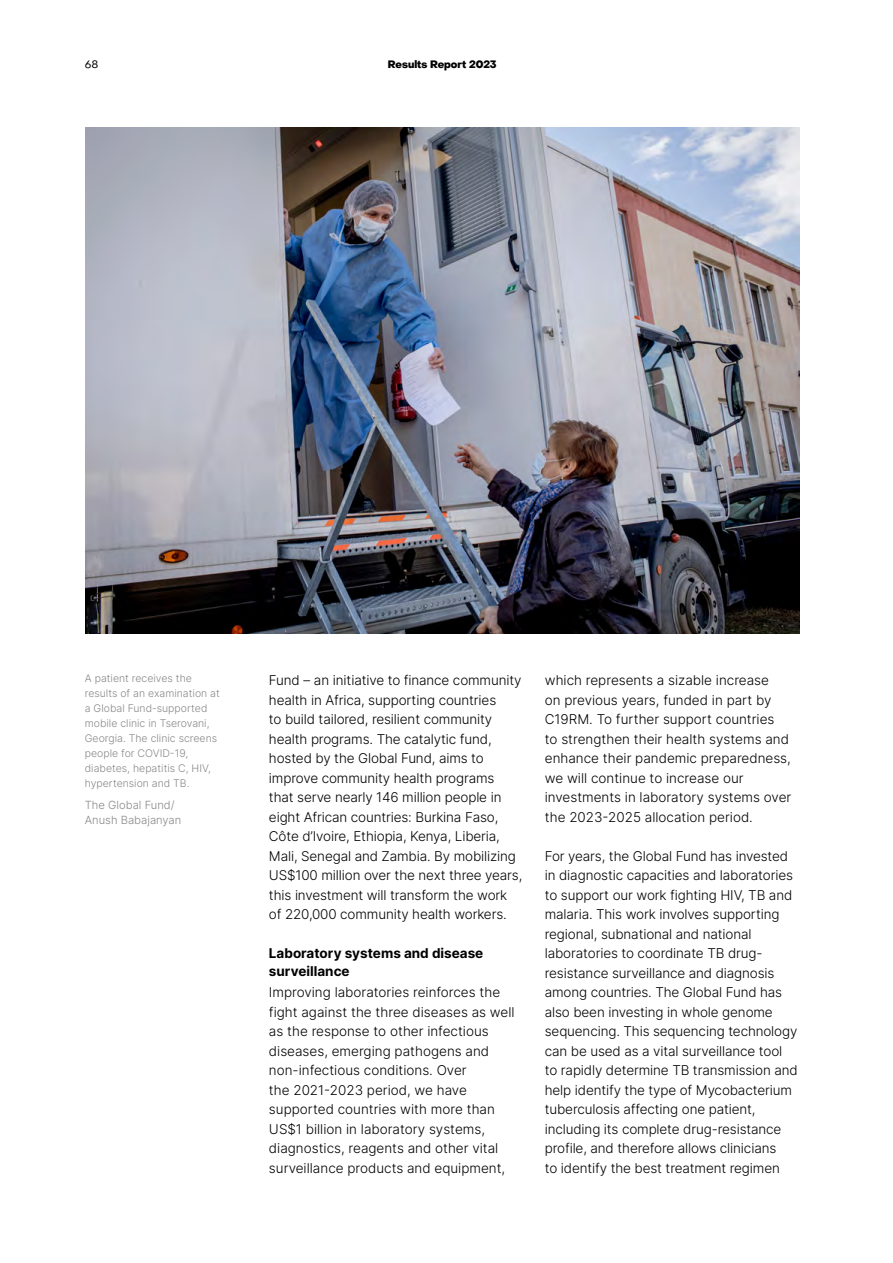
<style>
.page{position:relative;width:893px;height:1263px;background:#fff}
.page>*{position:absolute;margin:0;border:0;box-sizing:border-box;transform-origin:0 0}
.t1{font:300 13.5px/19.5px "Inter";letter-spacing:-.01em;color:#000}
.t2{font:700 13.5px/18px "Inter";color:#000}
.t3{font:300 11.25px/15px "Inter";color:#878787}
.t4{font:300 10.5px/15px "Inter";color:#878787}
.t5{font:800 10.5px "PP Object Sans";color:#000}
.t6{font:10.5px "PP Object Sans";color:#000}
</style>
<div class="page">
<img style="left:85px;top:128px;width:714px;height:505px">
<p class="t6" style="left:85px;top:58px;width:15px">68</p>
<p class="t5" style="left:388px;top:58px;width:110px">Results Report 2023</p>
<p class="t4" style="left:85px;top:671px;width:136px">A patient receives the results of an examination at a Global Fund-supported mobile clinic in Tserovani,<br>Georgia. The clinic screens people for COVID-19, diabetes, hepatitis C, HIV, hypertension and TB.</p>
<p class="t3" style="left:85px;top:797px;width:98px">The Global Fund/<br>Anush Babajanyan</p>
<p class="t1" style="left:269px;top:670px;width:255px">Fund – an initiative to finance community health in Africa, supporting countries<br>to build tailored, resilient community health programs. The catalytic fund, hosted by the Global Fund, aims to improve community health programs that serve nearly 146 million people in eight African countries: Burkina Faso, Côte d’Ivoire, Ethiopia, Kenya, Liberia, Mali, Senegal and Zambia. By mobilizing US$100 million over the next three years, this investment will transform the work of 220,000 community health workers.</p>
<p class="t2" style="left:269px;top:944px;width:216px">Laboratory systems and disease surveillance</p>
<p class="t1" style="left:269px;top:982px;width:247px">Improving laboratories reinforces the fight against the three diseases as well as the response to other infectious diseases, emerging pathogens and non-infectious conditions. Over<br>the 2021-2023 period, we have supported countries with more than US$1 billion in laboratory systems, diagnostics, reagents and other vital surveillance products and equipment,</p>
<p class="t1" style="left:545px;top:670px;width:248px">which represents a sizable increase<br>on previous years, funded in part by C19RM. To further support countries<br>to strengthen their health systems and enhance their pandemic preparedness, we will continue to increase our investments in laboratory systems over the 2023-2025 allocation period.</p>
<p class="t1" style="left:545px;top:846px;width:254px">For years, the Global Fund has invested in diagnostic capacities and laboratories to support our work fighting HIV, TB and malaria. This work involves supporting regional, subnational and national laboratories to coordinate TB drug&shy;resistance surveillance and diagnosis among countries. The Global Fund has also been investing in whole genome sequencing. This sequencing technology can be used as a vital surveillance tool to rapidly determine TB transmission and help identify the type of Mycobacterium tuberculosis affecting one patient, including its complete drug-resistance profile, and therefore allows clinicians<br>to identify the best treatment regimen</p>
</div>
